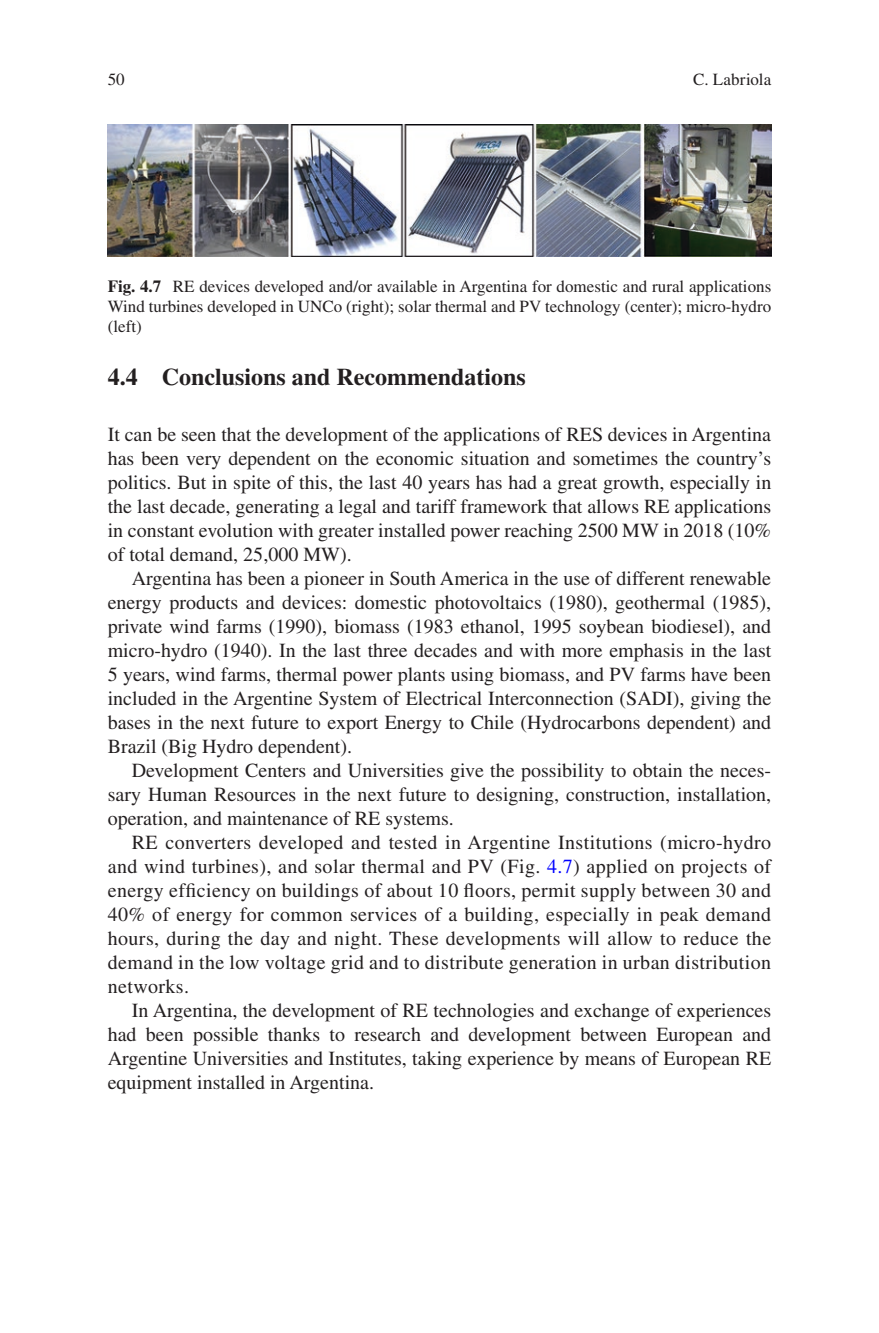
<style>
.page{position:relative;width:879px;height:1333px;background:#fff}
.page>*{position:absolute;margin:0;border:0;box-sizing:border-box;transform-origin:0 0}
.t1{font:700 24px "Gjjrhk Times LT Std";color:#231f20}
.t2{font:20px/24px "Hflhmj Times LT Std";color:#231f20;text-align:justify}
.t3{font:17px/20px "Hflhmj Times LT Std";color:#231f20;text-align:justify}
.t4{font:17px "Lsvchf Times LT Std";letter-spacing:.005em;color:#231f20}
.s1{font-family:"Gjjrhk Times LT Std";font-weight:700}
.s2{color:#00f}
</style>
<div class="page">
<img style="left:108px;top:124px;width:663px;height:132px">
<p class="t3" style="left:108px;top:69px;width:18px">50</p>
<p class="t4" style="left:693px;top:70px;width:80px">C. Labriola</p>
<p class="t3" style="left:108px;top:276px;width:665px"><span class="s1">Fig. 4.7</span> RE devices developed and/or available in Argentina for domestic and rural applications Wind turbines developed in UNCo (right); solar thermal and PV technology (center); micro-hydro (left)</p>
<p class="t1" style="left:108px;top:362px;width:420px">4.4 Conclusions and Recommendations</p>
<p class="t2" style="left:108px;top:422px;width:665px">It can be seen that the development of the applications of RES devices in Argentina has been very dependent on the economic situation and sometimes the country’s politics. But in spite of this, the last 40 years has had a great growth, especially in the last decade, generating a legal and tariff framework that allows RE applications in constant evolution with greater installed power reaching 2500 MW in 2018 (10% of total demand, 25,000 MW).</p>
<p class="t2" style="left:108px;top:566px;width:665px;text-indent:24px">Argentina has been a pioneer in South America in the use of different renewable energy products and devices: domestic photovoltaics (1980), geothermal (1985), private wind farms (1990), biomass (1983 ethanol, 1995 soybean biodiesel), and micro-hydro (1940). In the last three decades and with more emphasis in the last 5 years, wind farms, thermal power plants using biomass, and PV farms have been included in the Argentine System of Electrical Interconnection (SADI), giving the bases in the next future to export Energy to Chile (Hydrocarbons dependent) and Brazil (Big Hydro dependent).</p>
<p class="t2" style="left:108px;top:758px;width:665px;text-indent:24px">Development Centers and Universities give the possibility to obtain the neces&shy;sary Human Resources in the next future to designing, construction, installation, operation, and maintenance of RE systems.</p>
<p class="t2" style="left:108px;top:830px;width:665px;text-indent:24px">RE converters developed and tested in Argentine Institutions (micro-hydro and wind turbines), and solar thermal and PV (Fig. <span class="s2">4.7</span>) applied on projects of energy efficiency on buildings of about 10 floors, permit supply between 30 and 40% of energy for common services of a building, especially in peak demand hours, during the day and night. These developments will allow to reduce the demand in the low voltage grid and to distribute generation in urban distribution networks.</p>
<p class="t2" style="left:108px;top:998px;width:665px;text-indent:24px">In Argentina, the development of RE technologies and exchange of experiences had been possible thanks to research and development between European and Argentine Universities and Institutes, taking experience by means of European RE equipment installed in Argentina.</p>
</div>
